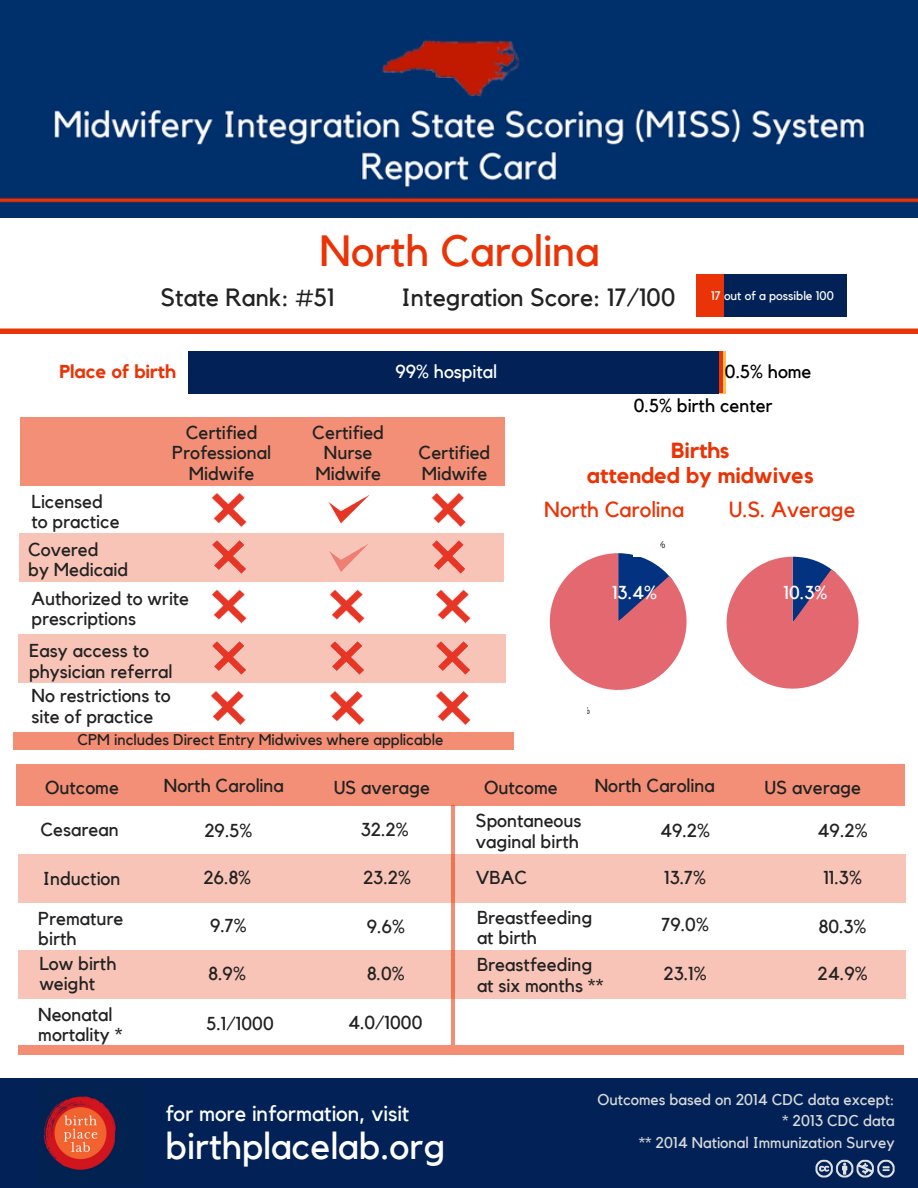
<style>
.page{position:relative;width:918px;height:1188px;background:#fff}
.page>*{position:absolute;margin:0;border:0;box-sizing:border-box;transform-origin:0 0}
.t1{font:43.65px "Kollektif";color:#ea3306}
.t2{font:37.35px "Kollektif";color:#fff}
.t3{font:24.9px "Kollektif";color:#222}
.t4{font:700 21.75px/24.8px "Kollektif";color:#ea3306;text-align:center}
.t5{font:21.75px "Kollektif";color:#ea3306}
.t6{font:21.75px "Kollektif";color:#fff}
.t7{font:18.75px/20.2px "Kollektif";color:#222}
.t8{font:18.75px "Kollektif";color:#000}
.t9{font:18.75px "Kollektif";color:#fff}
.t10{font:700 18.75px "Kollektif";color:#ea3306}
.t11{font:15.6px/21.3px "Kollektif";color:#d9d9d9;text-align:right}
.t12{font:15.6px "Kollektif";color:#222}
.t13{font:12.45px "Kollektif";color:#fff}
</style>
<div class="page">
<img style="left:0;top:0;width:918px;height:217px">
<div style="left:0;top:1079px;width:918px;height:109px;background:#022257"></div>
<svg style="left:719px;top:351px;width:7px;height:43px"></svg>
<div style="left:712px;top:351px;width:10px;height:42px;background:#ea3306"></div>
<div style="left:188px;top:351px;width:531px;height:43px;background:#022257"></div>
<div style="left:0;top:329px;width:918px;height:5px;background:#ea3306"></div>
<div style="left:19px;top:1045px;width:885px;height:9px;background:#f38d74"></div>
<hr style="left:451px;top:806px;width:3px;height:239px;background:#ea3306">
<div style="left:18px;top:854px;width:888px;height:48px;background:#f8c4b7"></div>
<div style="left:18px;top:951px;width:888px;height:48px;background:#f8c4b7"></div>
<div style="left:16px;top:764px;width:888px;height:42px;background:#f38f76"></div>
<div style="left:18px;top:634px;width:487px;height:49px;background:#f8c4b7"></div>
<div style="left:20px;top:417px;width:485px;height:69px;background:#f38f76"></div>
<div style="left:19px;top:533px;width:485px;height:49px;background:#f8c4b7"></div>
<img style="left:328px;top:494px;width:42px;height:30px">
<img style="left:210px;top:691px;width:36px;height:35px">
<img style="left:435px;top:691px;width:36px;height:35px">
<img style="left:329px;top:691px;width:36px;height:35px">
<img style="left:211px;top:589px;width:36px;height:35px">
<img style="left:211px;top:541px;width:36px;height:34px">
<img style="left:211px;top:641px;width:36px;height:35px">
<img style="left:329px;top:589px;width:36px;height:35px">
<img style="left:329px;top:641px;width:36px;height:35px">
<img style="left:435px;top:641px;width:36px;height:35px">
<img style="left:435px;top:589px;width:36px;height:35px">
<img style="left:432px;top:541px;width:34px;height:34px">
<img style="left:431px;top:493px;width:35px;height:48px">
<img style="left:211px;top:493px;width:36px;height:48px">
<svg style="left:549px;top:553px;width:138px;height:137px"></svg>
<svg style="left:726px;top:557px;width:133px;height:132px"></svg>
<div style="left:633px;top:530px;width:27px;height:27px;background:#fff"></div>
<div style="left:696px;top:274px;width:94px;height:43px;background:#ea3306"></div>
<div style="left:725px;top:274px;width:122px;height:43px;background:#022257"></div>
<img style="left:815px;top:1159px;width:80px;height:19px">
<img style="left:43px;top:1096px;width:73px;height:74px">
<img style="left:318px;top:17px;width:204px;height:99px">
<div style="left:14px;top:732px;width:500px;height:18px;background:#f38d74"></div>
<img style="left:329px;top:544px;width:39px;height:28px">
<h1 class="t1" style="left:320px;top:230px;width:282px">North Carolina</h1>
<h3 class="t3" style="left:161px;top:286px;width:175px">State Rank: #51</h3>
<h3 class="t3" style="left:401px;top:286px;width:276px">Integration Score: 17/100</h3>
<p class="t10" style="left:60px;top:363px;width:118px">Place of birth</p>
<p class="t9" style="left:395px;top:363px;width:103px">99% hospital</p>
<p class="t13" style="left:711px;top:290px;width:124px">17 out of a possible 100</p>
<p class="t8" style="left:725px;top:363px;width:88px">0.5% home</p>
<p class="t7" style="left:172px;top:423px;width:100px;text-align:center">Certified<br>Professional<br>Midwife</p>
<p class="t7" style="left:32px;top:492px;width:90px">Licensed to practice</p>
<p class="t7" style="left:28px;top:540px;width:102px">Covered<br>by Medicaid</p>
<p class="t7" style="left:32px;top:589px;width:159px">Authorized to write prescriptions</p>
<p class="t7" style="left:29px;top:642px;width:145px">Easy access to physician referral</p>
<p class="t7" style="left:32px;top:687px;width:141px">No restrictions to site of practice</p>
<p class="t7" style="left:312px;top:423px;width:73px;text-align:center">Certified<br>Nurse<br>Midwife</p>
<p class="t7" style="left:419px;top:444px;width:73px">Certified<br>Midwife</p>
<p class="t12" style="left:78px;top:732px;width:367px">CPM includes Direct Entry Midwives where applicable</p>
<p class="t8" style="left:634px;top:397px;width:140px">0.5% birth center</p>
<p class="t4" style="left:587px;top:439px;width:229px">Births<br>attended by midwives</p>
<p class="t5" style="left:544px;top:499px;width:141px">North Carolina</p>
<p class="t5" style="left:729px;top:499px;width:128px">U.S. Average</p>
<p class="t9" style="left:612px;top:583px;width:46px">13.4%</p>
<p class="t9" style="left:784px;top:583px;width:45px">10.3%</p>
<p class="t7" style="left:45px;top:778px;width:75px">Outcome</p>
<p class="t7" style="left:164px;top:777px;width:121px">North Carolina</p>
<p class="t7" style="left:334px;top:778px;width:98px">US average</p>
<p class="t7" style="left:484px;top:778px;width:75px">Outcome</p>
<p class="t7" style="left:595px;top:777px;width:121px">North Carolina</p>
<p class="t7" style="left:765px;top:778px;width:98px">US average</p>
<p class="t7" style="left:40px;top:820px;width:80px">Cesarean</p>
<p class="t7" style="left:476px;top:811px;width:107px">Spontaneous vaginal birth</p>
<p class="t7" style="left:43px;top:869px;width:79px">Induction</p>
<p class="t7" style="left:476px;top:868px;width:53px">VBAC</p>
<p class="t7" style="left:38px;top:909px;width:87px">Premature birth</p>
<p class="t7" style="left:477px;top:908px;width:117px">Breastfeeding at birth</p>
<p class="t7" style="left:39px;top:954px;width:79px">Low birth weight</p>
<p class="t7" style="left:38px;top:1005px;width:86px">Neonatal mortality *</p>
<p class="t7" style="left:361px;top:820px;width:49px">32.2%</p>
<p class="t7" style="left:204px;top:822px;width:50px">29.5%</p>
<p class="t7" style="left:203px;top:868px;width:49px">26.8%</p>
<p class="t7" style="left:363px;top:868px;width:49px">23.2%</p>
<p class="t7" style="left:210px;top:916px;width:38px">9.7%</p>
<p class="t7" style="left:209px;top:964px;width:39px">8.9%</p>
<p class="t7" style="left:660px;top:822px;width:51px">49.2%</p>
<p class="t7" style="left:664px;top:868px;width:44px">13.7%</p>
<p class="t7" style="left:823px;top:868px;width:40px">11.3%</p>
<p class="t7" style="left:661px;top:915px;width:49px">79.0%</p>
<p class="t7" style="left:664px;top:964px;width:45px">23.1%</p>
<p class="t7" style="left:818px;top:822px;width:51px">49.2%</p>
<p class="t7" style="left:367px;top:917px;width:40px">9.6%</p>
<p class="t7" style="left:819px;top:917px;width:49px">80.3%</p>
<p class="t7" style="left:477px;top:955px;width:128px">Breastfeeding at six months **</p>
<p class="t7" style="left:367px;top:964px;width:39px">8.0%</p>
<p class="t7" style="left:818px;top:964px;width:51px">24.9%</p>
<p class="t7" style="left:206px;top:1014px;width:69px">5.1/1000</p>
<p class="t7" style="left:348px;top:1013px;width:76px">4.0/1000</p>
<p class="t6" style="left:165px;top:1103px;width:246px">for more information, visit</p>
<h2 class="t2" style="left:165px;top:1129px;width:282px">birthplacelab.org</h2>
<p class="t11" style="left:597px;top:1089px;width:299px">Outcomes based on 2014 CDC data except: * 2013 CDC data<br>** 2014 National Immunization Survey</p>
</div>
